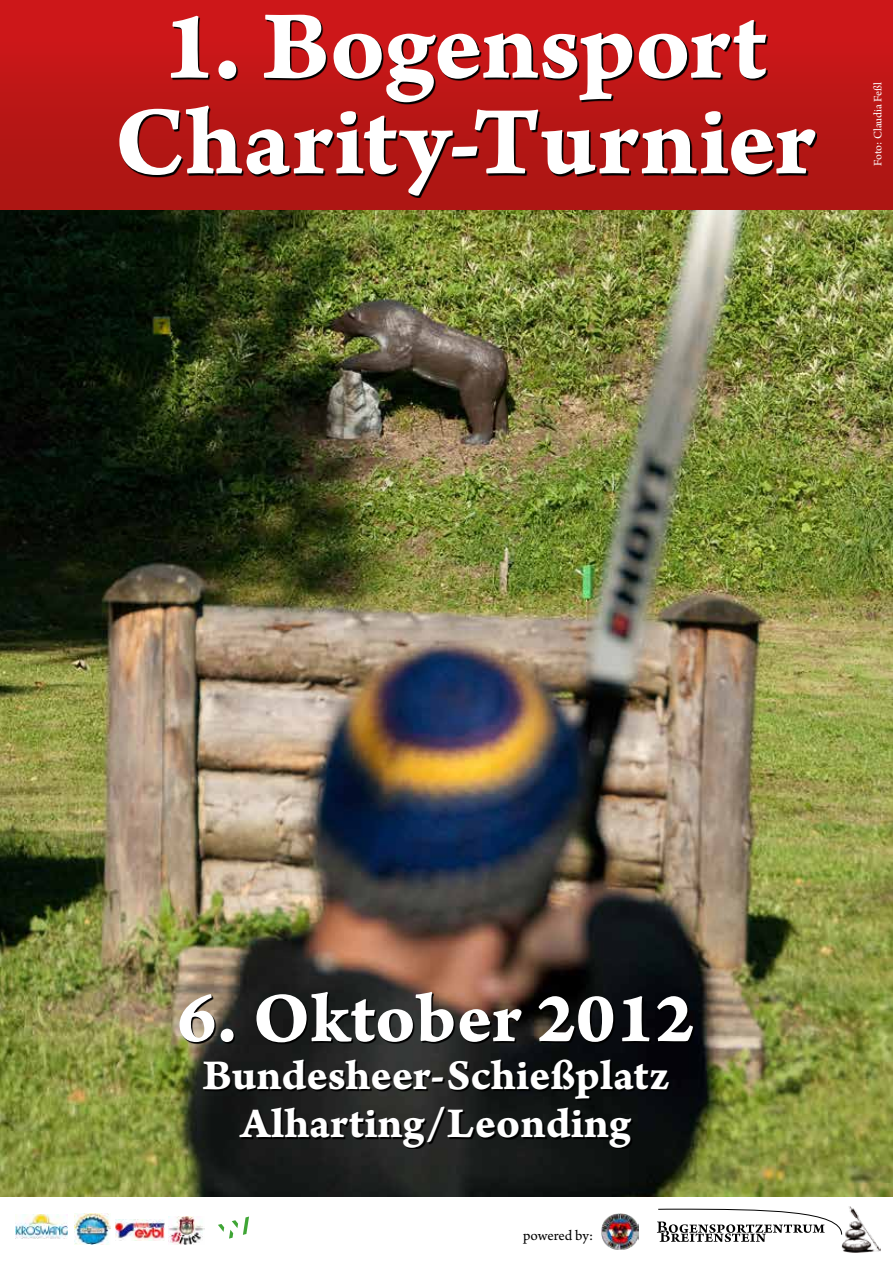
<style>
.page{position:relative;width:893px;height:1263px;background:#fff}
.page>*{position:absolute;margin:0;border:0;box-sizing:border-box;transform-origin:0 0}
.t1{font:103.2px/95.7px "Arno Pro Bold Caption";letter-spacing:-.01em;color:#fff;text-align:center}
.t2{font:75px "Arno Pro Bold Caption";color:#fff}
.t3{font:45px/48px "Arno Pro Bold Caption";letter-spacing:-.005em;color:#fff;text-align:center}
.t4{font:15.15px "Arno Pro";letter-spacing:-.005em;color:#000}
.t5{font:12px "Arno Pro";letter-spacing:-.005em;color:#fff}
</style>
<div class="page">
<img style="left:0;top:209px;width:893px;height:988px">
<div style="left:0;top:0;width:893px;height:209px;background:linear-gradient(to bottom,#d1171a,#a91612)"></div>
<svg style="left:121px;top:16px;width:696px;height:181px;background:#8b1010"></svg>
<svg style="left:181px;top:993px;width:513px;height:156px;background:#181817"></svg>
<img style="left:841px;top:1206px;width:40px;height:46px">
<svg style="left:657px;top:1208px;width:185px;height:34px"></svg>
<img style="left:602px;top:1213px;width:36px;height:36px">
<img style="left:16px;top:1214px;width:52px;height:25px">
<img style="left:74px;top:1213px;width:36px;height:32px">
<img style="left:116px;top:1219px;width:48px;height:21px">
<img style="left:169px;top:1216px;width:35px;height:28px">
<svg style="left:218px;top:1216px;width:31px;height:22px"></svg>
<h1 class="t1" style="left:114px;top:3px;width:703px">1. Bogensport<br>Charity-Turnier</h1>
<p class="t5" style="left:871px;top:166px;width:85px;rotate:-90deg">Foto: Claudia Feßl</p>
<h2 class="t2" style="left:177px;top:973px;width:519px">6. Oktober 2012</h2>
<p class="t3" style="left:202px;top:1053px;width:468px">Bundesheer-Schießplatz<br>Alharting/Leonding</p>
<p class="t4" style="left:523px;top:1227px;width:72px">powered by:</p>
</div>
